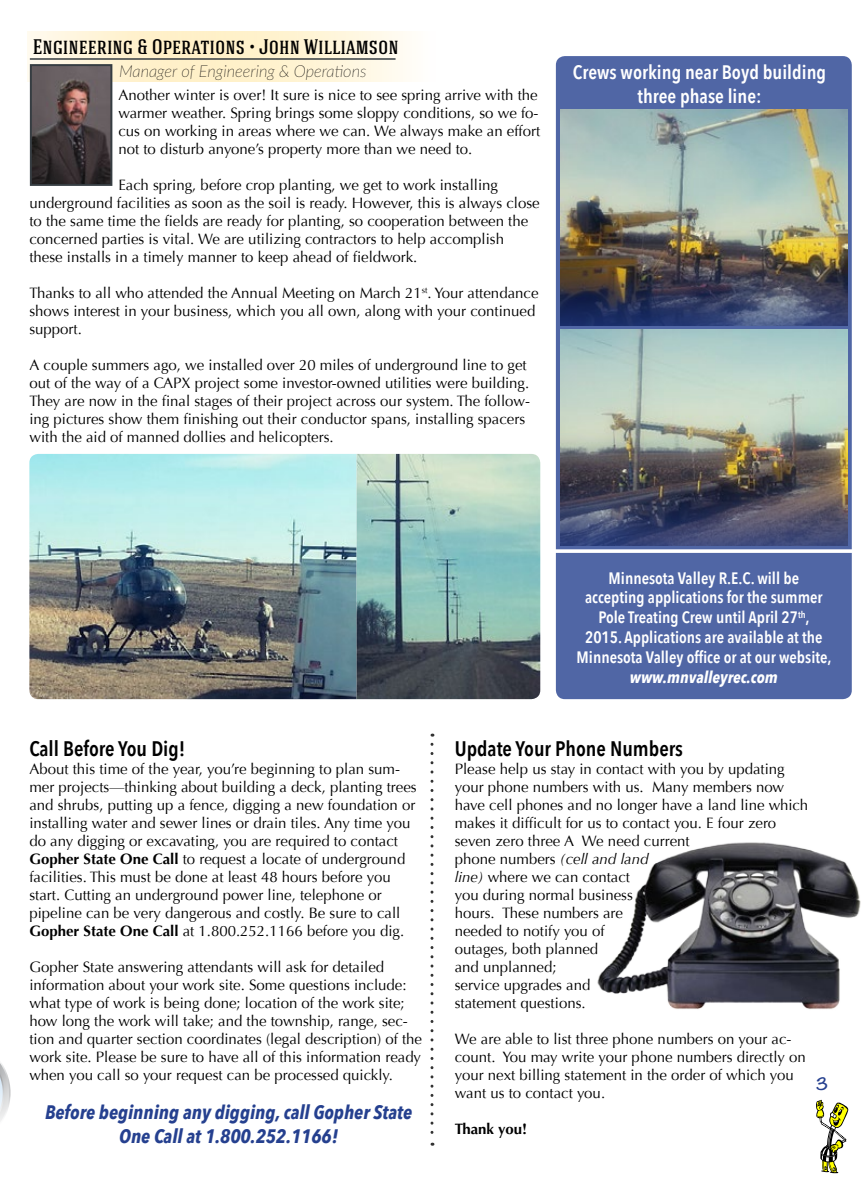
<style>
.page{position:relative;width:864px;height:1188px;background:#fff}
.page>*{position:absolute;margin:0;border:0;box-sizing:border-box;transform-origin:0 0}
.t1{font:600 21px "Avenir Next Condensed";color:#000}
.t2{font:500 21px "Hagin Caps";color:#000}
.t3{font:italic 700 19.5px/23.4px "Avenir Next Condensed";color:#25408f;text-align:center}
.t4{font:600 19.5px/23.4px "Avenir Next Condensed";color:#fff;text-align:center}
.t5{font:600 16.5px/19.8px "Avenir Next Condensed";color:#fff;text-align:center}
.t6{font:italic 100 16.5px "Lato";color:#000}
.t7{font:italic 700 16.5px "Avenir Next Condensed";color:#fff}
.t8{font:15px/18px "Optima";color:#000}
.t9{font:700 15px "Optima";color:#000}
.t10{font:700 15px "Noteworthy";color:#25408f}
.s1{font-weight:700}
.s2{font-style:italic}
</style>
<div class="page">
<svg style="left:556px;top:56px;width:296px;height:493px;background:#5268a5"></svg>
<svg style="left:27px;top:31px;width:380px;height:51px;background:#fef3d5"></svg>
<img style="left:33px;top:67px;width:76px;height:116px">
<div style="left:30px;top:64px;width:82px;height:122px;border:2px solid #363d42"></div>
<hr style="left:30px;top:58px;width:366px;height:2px;background:#363d42">
<img style="left:560px;top:330px;width:288px;height:152px">
<svg style="left:560px;top:482px;width:288px;height:63px;background:#444761"></svg>
<img style="left:560px;top:110px;width:288px;height:153px">
<svg style="left:560px;top:263px;width:288px;height:63px;background:#3e4157"></svg>
<div style="left:556px;top:553px;width:296px;height:146px;background:#5066a5"></div>
<svg style="left:0;top:1063px;width:11px;height:59px"></svg>
<img style="left:29px;top:454px;width:511px;height:245px">
<img style="left:597px;top:842px;width:264px;height:167px">
<svg style="left:430px;top:744px;width:4px;height:402px"></svg>
<svg style="left:816px;top:1100px;width:32px;height:73px"></svg>
<h1 class="t2" style="left:33px;top:33px;width:367px">Engineering &amp; Operations • John Williamson</h1>
<p class="t6" style="left:119px;top:60px;width:249px">Manager of Engineering &amp; Operations</p>
<p class="t8" style="left:118px;top:86px;width:423px">Another winter is over! It sure is nice to see spring arrive with the warmer weather. Spring brings some sloppy conditions, so we fo&shy;cus on working in areas where we can. We always make an effort not to disturb anyone’s property more than we need to.</p>
<p class="t8" style="left:29px;top:176px;width:512px;text-indent:89px">Each spring, before crop planting, we get to work installing underground facilities as soon as the soil is ready. However, this is always close to the same time the fields are ready for planting, so cooperation between the concerned parties is vital. We are utilizing contractors to help accomplish these installs in a timely manner to keep ahead of fieldwork.</p>
<p class="t8" style="left:29px;top:284px;width:511px">Thanks to all who attended the Annual Meeting on March 21<sup>st</sup>. Your attendance shows interest in your business, which you all own, along with your continued support.</p>
<p class="t8" style="left:29px;top:356px;width:502px">A couple summers ago, we installed over 20 miles of underground line to get out of the way of a CAPX project some investor-owned utilities were building.<br>They are now in the final stages of their project across our system. The follow&shy;ing pictures show them finishing out their conductor spans, installing spacers with the aid of manned dollies and helicopters.</p>
<h2 class="t4" style="left:573px;top:60px;width:255px">Crews working near Boyd building three phase line:</h2>
<p class="t5" style="left:577px;top:567px;width:256px">Minnesota Valley R.E.C. will be<br>accepting applications for the summer Pole Treating Crew until April 27<sup>th</sup>,<br>2015. Applications are available at the Minnesota Valley office or at our website,</p>
<p class="t7" style="left:630px;top:667px;width:149px">www.mnvalleyrec.com</p>
<h1 class="t1" style="left:29px;top:731px;width:158px">Call Before You Dig!</h1>
<p class="t8" style="left:29px;top:760px;width:389px">About this time of the year, you’re beginning to plan sum&shy;mer projects—thinking about building a deck, planting trees and shrubs, putting up a fence, digging a new foundation or installing water and sewer lines or drain tiles. Any time you do any digging or excavating, you are required to contact <span class="s1">Gopher State One Call</span> to request a locate of underground facilities. This must be done at least 48 hours before you start. Cutting an underground power line, telephone or pipeline can be very dangerous and costly. Be sure to call <span class="s1">Gopher State One Call</span> at 1.800.252.1166 before you dig.</p>
<p class="t8" style="left:29px;top:958px;width:394px">Gopher State answering attendants will ask for detailed information about your work site. Some questions include: what type of work is being done; location of the work site; how long the work will take; and the township, range, sec&shy;tion and quarter section coordinates (legal description) of the work site. Please be sure to have all of this information ready when you call so your request can be processed quickly.</p>
<h2 class="t3" style="left:45px;top:1101px;width:369px">Before beginning any digging, call Gopher State<br>One Call at 1.800.252.1166!</h2>
<h1 class="t1" style="left:455px;top:731px;width:230px">Update Your Phone Numbers</h1>
<p class="t8" style="left:455px;top:760px;width:355px">Please help us stay in contact with you by updating your phone numbers with us. Many members now have cell phones and no longer have a land line which makes it difficult for us to contact you. E four zero seven zero three A We need current<br>phone numbers <span class="s2">(cell and land<br>line)</span> where we can contact<br>you during normal business<br>hours. These numbers are<br>needed to notify you of<br>outages, both planned<br>and unplanned;<br>service upgrades and<br>statement questions.</p>
<p class="t8" style="left:455px;top:1030px;width:353px">We are able to list three phone numbers on your ac&shy;count. You may write your phone numbers directly on your next billing statement in the order of which you want us to contact you.</p>
<p class="t9" style="left:455px;top:1120px;width:74px">Thank you!</p>
<p class="t10" style="left:816px;top:1070px;width:14px">3</p>
</div>
